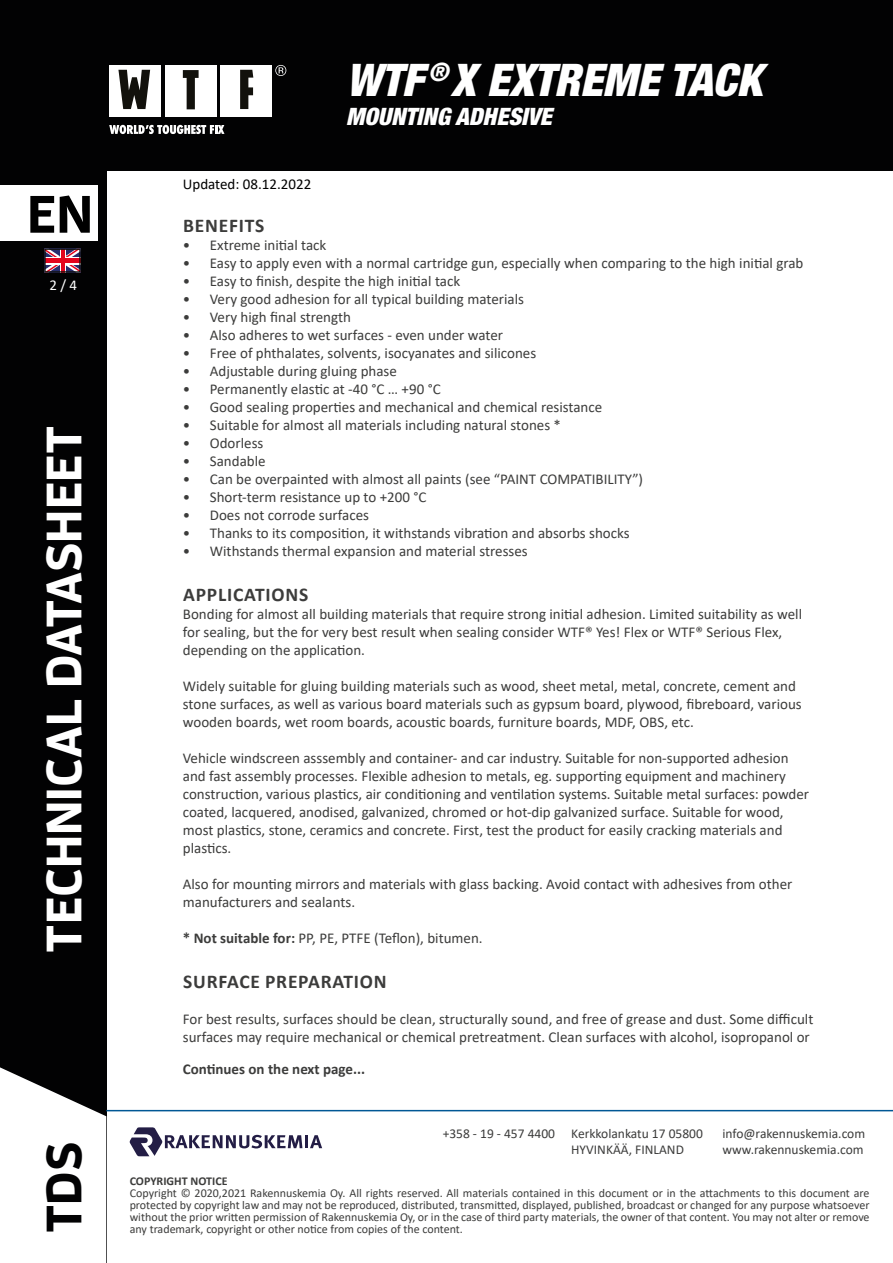
<style>
.page{position:relative;width:893px;height:1263px;background:#fff}
.page>*{position:absolute;margin:0;border:0;box-sizing:border-box;transform-origin:0 0}
.t1{font:700 52.5px "Enzo OT";color:#000}
.t2{font:700 49.5px "Enzo OT";color:#fff}
.t3{font:700 49.5px "Enzo OT";color:#020203}
.t4{font:italic 900 condensed 45px "Helvetica Neue LT Std";color:#fff}
.t5{font:italic 900 condensed 24px "Helvetica Neue LT Std";color:#fff}
.t6{font:700 19.5px "Calibri";letter-spacing:.04em;color:#3c3c3b}
.t7{font:15px/18px "Calibri";color:#3c3c3b}
.t8{font:700 15px "Calibri";color:#3c3c3b}
.t9{font:15px "Calibri";color:#000}
.t10{font:15px "Calibri";color:#fff}
.t11{font:13.5px/16.2px "Calibri";color:#3c3c3b}
.t12{font:12px/12px "Calibri";color:#3c3c3b;text-align:justify}
.t13{font:700 12px "Calibri";color:#3c3c3b}
.s1{font-weight:700}
</style>
<div class="page">
<div style="left:0;top:0;width:893px;height:170px;background:#020203"></div>
<div style="left:0;top:170px;width:106px;height:1093px;background:#020203"></div>
<div style="left:0;top:186px;width:98px;height:55px;background:#fff"></div>
<svg style="left:0;top:1067px;width:106px;height:196px;background:#dfdfdf"></svg>
<div style="left:165px;top:65px;width:51px;height:51px;background:#fff"></div>
<svg style="left:183px;top:70px;width:16px;height:39px"></svg>
<div style="left:109px;top:65px;width:52px;height:51px;background:#fff"></div>
<svg style="left:118px;top:70px;width:32px;height:39px"></svg>
<div style="left:220px;top:65px;width:52px;height:51px;background:#fff"></div>
<svg style="left:240px;top:70px;width:13px;height:39px"></svg>
<svg style="left:275px;top:65px;width:11px;height:11px"></svg>
<svg style="left:109px;top:125px;width:115px;height:9px"></svg>
<hr style="left:106px;top:1110px;width:787px;height:1px;background:#005795">
<svg style="left:129px;top:1127px;width:193px;height:29px"></svg>
<svg style="left:44px;top:249px;width:37px;height:24px"></svg>
<h1 class="t1" style="left:27px;top:181px;width:67px">EN</h1>
<p class="t10" style="left:49px;top:275px;width:29px">2 / 4</p>
<h2 class="t2" style="left:33px;top:952px;width:528px;rotate:-90deg">TECHNICAL DATASHEET</h2>
<h2 class="t3" style="left:33px;top:1233px;width:93px;rotate:-90deg">TDS</h2>
<p class="t9" style="left:183px;top:173px;width:130px">Updated: 08.12.2022</p>
<h3 class="t4" style="left:346px;top:52px;width:417px">WTF <sup>®</sup>X EXTREME TACK</h3>
<h3 class="t5" style="left:346px;top:101px;width:207px">MOUNTING ADHESIVE</h3>
<h3 class="t6" style="left:183px;top:211px;width:83px">BENEFITS</h3>
<p class="t7" style="left:183px;top:235px;width:145px">• Extreme initial tack</p>
<p class="t7" style="left:183px;top:253px;width:622px">• Easy to apply even with a normal cartridge gun, especially when comparing to the high initial grab</p>
<p class="t7" style="left:183px;top:271px;width:279px">• Easy to finish, despite the high initial tack</p>
<p class="t7" style="left:183px;top:289px;width:343px">• Very good adhesion for all typical building materials</p>
<p class="t7" style="left:183px;top:307px;width:170px">• Very high final strength</p>
<p class="t7" style="left:183px;top:325px;width:322px">• Also adheres to wet surfaces - even under water</p>
<p class="t7" style="left:183px;top:343px;width:355px">• Free of phthalates, solvents, isocyanates and silicones</p>
<p class="t7" style="left:183px;top:361px;width:216px">• Adjustable during gluing phase</p>
<p class="t7" style="left:183px;top:379px;width:259px">• Permanently elastic at -40 °C … +90 °C</p>
<p class="t7" style="left:183px;top:397px;width:421px">• Good sealing properties and mechanical and chemical resistance</p>
<p class="t7" style="left:183px;top:415px;width:380px">• Suitable for almost all materials including natural stones *</p>
<p class="t7" style="left:183px;top:433px;width:82px">• Odorless</p>
<p class="t7" style="left:183px;top:451px;width:84px">• Sandable</p>
<p class="t7" style="left:183px;top:469px;width:462px">• Can be overpainted with almost all paints (see “PAINT COMPATIBILITY”)</p>
<p class="t7" style="left:183px;top:487px;width:245px">• Short-term resistance up to +200 °C</p>
<p class="t7" style="left:183px;top:505px;width:188px">• Does not corrode surfaces</p>
<p class="t7" style="left:183px;top:523px;width:448px">• Thanks to its composition, it withstands vibration and absorbs shocks</p>
<p class="t7" style="left:183px;top:541px;width:346px">• Withstands thermal expansion and material stresses</p>
<h3 class="t6" style="left:183px;top:580px;width:127px">APPLICATIONS</h3>
<p class="t7" style="left:183px;top:604px;width:621px">Bonding for almost all building materials that require strong initial adhesion. Limited suitability as well for sealing, but the for very best result when sealing consider WTF® Yes! Flex or WTF® Serious Flex, depending on the application.</p>
<p class="t7" style="left:183px;top:676px;width:620px">Widely suitable for gluing building materials such as wood, sheet metal, metal, concrete, cement and stone surfaces, as well as various board materials such as gypsum board, plywood, fibreboard, various wooden boards, wet room boards, acoustic boards, furniture boards, MDF, OBS, etc.</p>
<p class="t7" style="left:183px;top:748px;width:628px">Vehicle windscreen asssembly and container- and car industry. Suitable for non-supported adhesion and fast assembly processes. Flexible adhesion to metals, eg. supporting equipment and machinery construction, various plastics, air conditioning and ventilation systems. Suitable metal surfaces: powder coated, lacquered, anodised, galvanized, chromed or hot-dip galvanized surface. Suitable for wood, most plastics, stone, ceramics and concrete. First, test the product for easily cracking materials and plastics.</p>
<p class="t7" style="left:183px;top:874px;width:611px">Also for mounting mirrors and materials with glass backing. Avoid contact with adhesives from other manufacturers and sealants.</p>
<p class="t7" style="left:183px;top:928px;width:301px"><span class="s1">* Not suitable for:</span> PP, PE, PTFE (Teflon), bitumen.</p>
<h3 class="t6" style="left:183px;top:967px;width:205px">SURFACE PREPARATION</h3>
<p class="t7" style="left:183px;top:1009px;width:632px">For best results, surfaces should be clean, structurally sound, and free of grease and dust. Some difficult surfaces may require mechanical or chemical pretreatment. Clean surfaces with alcohol, isopropanol or</p>
<p class="t8" style="left:183px;top:1059px;width:184px">Continues on the next page...</p>
<p class="t11" style="left:443px;top:1125px;width:114px">+358 - 19 - 457 4400</p>
<p class="t11" style="left:571px;top:1125px;width:133px">Kerkkolankatu 17 05800<br>HYVINKÄÄ, FINLAND</p>
<p class="t11" style="left:722px;top:1125px;width:144px">info@rakennuskemia.com www.rakennuskemia.com</p>
<p class="t13" style="left:130px;top:1173px;width:99px">COPYRIGHT NOTICE</p>
<p class="t12" style="left:130px;top:1187px;width:741px">Copyright © 2020,2021 Rakennuskemia Oy. All rights reserved. All materials contained in this document or in the attachments to this document are protected by copyright law and may not be reproduced, distributed, transmitted, displayed, published, broadcast or changed for any purpose whatsoever without the prior written permission of Rakennuskemia Oy, or in the case of third party materials, the owner of that content. You may not alter or remove any trademark, copyright or other notice from copies of the content.</p>
</div>
